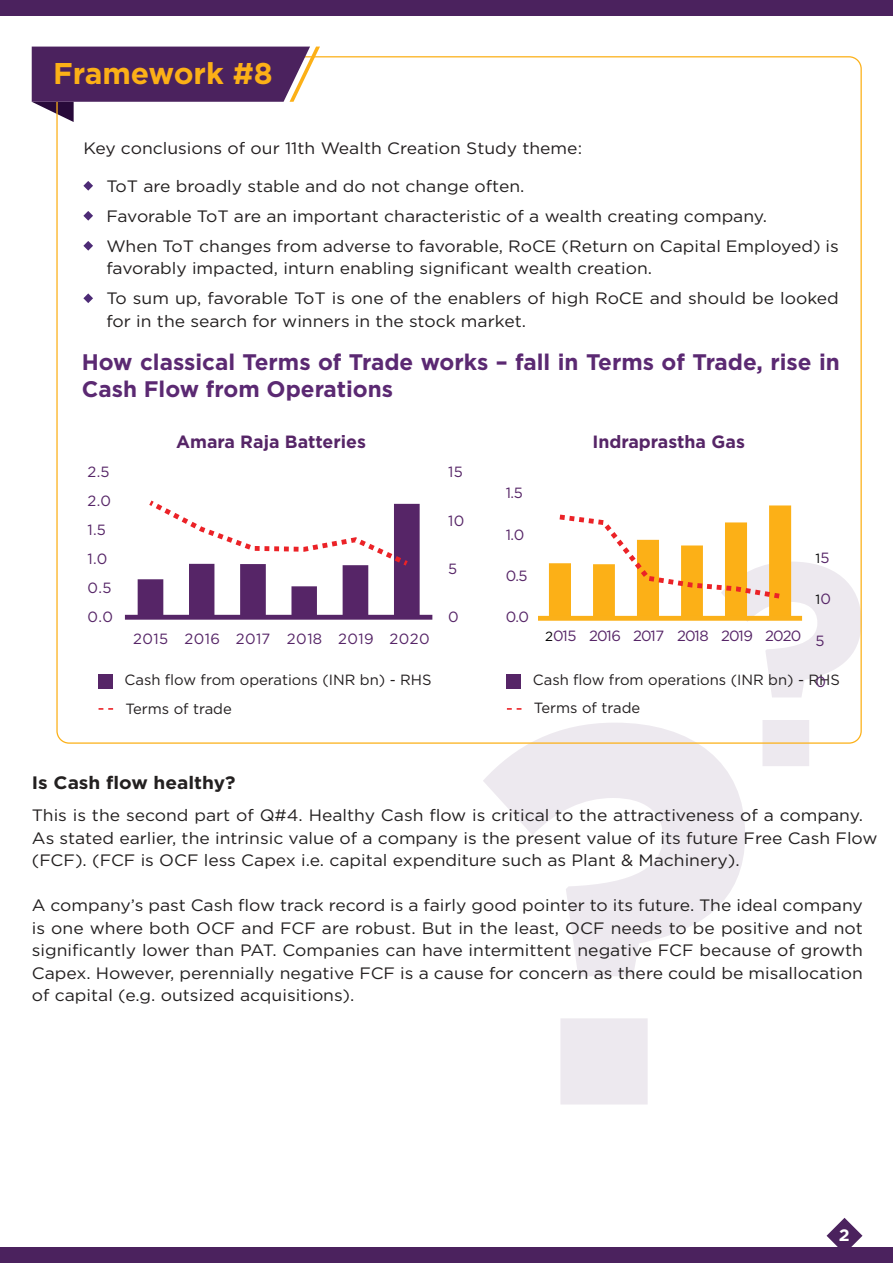
<style>
.page{position:relative;width:893px;height:1263px;background:#fff}
.page>*{position:absolute;margin:0;border:0;box-sizing:border-box;transform-origin:0 0}
.t1{font:700 30px "Gotham";color:#fcb017}
.t2{font:700 22.5px/27px "Gotham";color:#5b2972}
.t3{font:700 18px "Gotham";color:#232020;scale:1.06 1}
.t4{font:700 17.7px "Gotham";color:#562567}
.t5{font:16.5px/22.5px "Gotham";color:#232020;scale:1.06 1}
.t6{font:16.5px "Gotham";color:#231f20;scale:1.06 1}
.t7{font:700 16.5px "Gotham";color:#fff;scale:1.06 1}
.t8{font:14.85px/28.5px "Gotham";color:#231f20}
.t9{font:14.85px "Gotham";letter-spacing:.015em;color:#562567}
.t10{font:14.85px "Gotham";letter-spacing:-.06em;color:#562567}
.t11{font:13.35px "Gotham";color:#010101}
.s1{font-size:14.85px;color:#562567}
.s2{font-size:13.35px;color:#010101}
</style>
<div class="page">
<div style="left:0;top:1247px;width:893px;height:16px;background:#4b225e"></div>
<div style="left:0;top:0;width:893px;height:16px;background:#4b225e"></div>
<svg style="left:483px;top:734px;width:262px;height:370px"></svg>
<svg style="left:32px;top:47px;width:288px;height:75px"></svg>
<svg style="left:827px;top:1218px;width:35px;height:29px"></svg>
<svg style="left:83px;top:181px;width:10px;height:10px"></svg>
<svg style="left:83px;top:211px;width:10px;height:10px"></svg>
<svg style="left:83px;top:241px;width:10px;height:10px"></svg>
<svg style="left:83px;top:293px;width:10px;height:10px"></svg>
<div style="left:125px;top:615px;width:307px;height:5px;background:#562567"></div>
<svg style="left:138px;top:500px;width:282px;height:115px"></svg>
<div style="left:98px;top:674px;width:14px;height:15px;background:#562567"></div>
<svg style="left:99px;top:708px;width:15px;height:2px"></svg>
<div style="left:506px;top:674px;width:15px;height:15px;background:#562567"></div>
<svg style="left:507px;top:708px;width:15px;height:2px"></svg>
<div style="left:538px;top:616px;width:264px;height:5px;background:#fbb019"></div>
<svg style="left:549px;top:505px;width:312px;height:261px"></svg>
<h1 class="t1" style="left:53px;top:54px;width:221px">Framework #8</h1>
<p class="t6" style="left:83px;top:138px;width:472px">Key conclusions of our 11th Wealth Creation Study theme:</p>
<p class="t5" style="left:106px;top:170px;width:693px;line-height:30px">ToT are broadly stable and do not change often.<br>Favorable ToT are an important characteristic of a wealth creating company.<br>When ToT changes from adverse to favorable, RoCE (Return on Capital Employed) is</p>
<p class="t5" style="left:106px;top:253px;width:692px;line-height:30px">favorably impacted, inturn enabling significant wealth creation.<br>To sum up, favorable ToT is one of the enablers of high RoCE and should be looked</p>
<p class="t5" style="left:106px;top:309px;width:397px">for in the search for winners in the stock market.</p>
<h2 class="t2" style="left:82px;top:348px;width:760px">How classical Terms of Trade works – fall in Terms of Trade, rise in<br>Cash Flow from Operations</h2>
<p class="t9" style="left:87px;top:463px;width:24px">2.5</p>
<p class="t9" style="left:87px;top:492px;width:25px">2.0</p>
<p class="t9" style="left:87px;top:520px;width:20px">1.5</p>
<p class="t9" style="left:87px;top:549px;width:21px">1.0</p>
<p class="t9" style="left:87px;top:578px;width:25px">0.5</p>
<p class="t9" style="left:87px;top:607px;width:27px">0.0</p>
<p class="t4" style="left:176px;top:430px;width:191px">Amara Raja Batteries</p>
<p class="t4" style="left:592px;top:430px;width:154px">Indraprastha Gas</p>
<p class="t9" style="left:448px;top:463px;width:16px">15</p>
<p class="t9" style="left:448px;top:511px;width:18px">10</p>
<p class="t9" style="left:448px;top:559px;width:11px">5</p>
<p class="t9" style="left:448px;top:607px;width:12px">0</p>
<p class="t9" style="left:506px;top:483px;width:19px">1.5</p>
<p class="t9" style="left:506px;top:525px;width:20px">1.0</p>
<p class="t9" style="left:506px;top:566px;width:23px">0.5</p>
<p class="t9" style="left:506px;top:608px;width:25px">0.0</p>
<p class="t11" style="left:816px;top:549px;width:15px">1<span class="s1">5</span></p>
<p class="t11" style="left:816px;top:591px;width:17px">1<span class="s1">0</span></p>
<p class="t10" style="left:545px;top:627px;width:258px"><span class="s2">2</span>015 2016 2017 2018 2019 2020</p>
<p class="t9" style="left:133px;top:629px;width:298px">2015 2016 2017 2018 2019 2020</p>
<p class="t8" style="left:125px;top:665px;width:309px">Cash flow from operations (INR bn) - RHS<br>Terms of trade</p>
<p class="t8" style="left:533px;top:665px;width:309px">Cash flow from operations (INR bn) - RHS<br>Terms of trade</p>
<p class="t9" style="left:816px;top:631px;width:11px">5</p>
<p class="t9" style="left:816px;top:672px;width:12px">0</p>
<p class="t3" style="left:32px;top:771px;width:194px">Is Cash flow healthy?</p>
<p class="t5" style="left:32px;top:804px;width:799px">This is the second part of Q#4. Healthy Cash flow is critical to the attractiveness of a company.<br>As stated earlier, the intrinsic value of a company is the present value of its future Free Cash Flow (FCF). (FCF is OCF less Capex i.e. capital expenditure such as Plant &amp; Machinery).</p>
<p class="t5" style="left:32px;top:894px;width:786px;text-align:justify">A company’s past Cash flow track record is a fairly good pointer to its future. The ideal company is one where both OCF and FCF are robust. But in the least, OCF needs to be positive and not significantly lower than PAT. Companies can have intermittent negative FCF because of growth Capex. However, perennially negative FCF is a cause for concern as there could be misallocation of capital (e.g. outsized acquisitions).</p>
<p class="t7" style="left:839px;top:1224px;width:12px">2</p>
</div>
